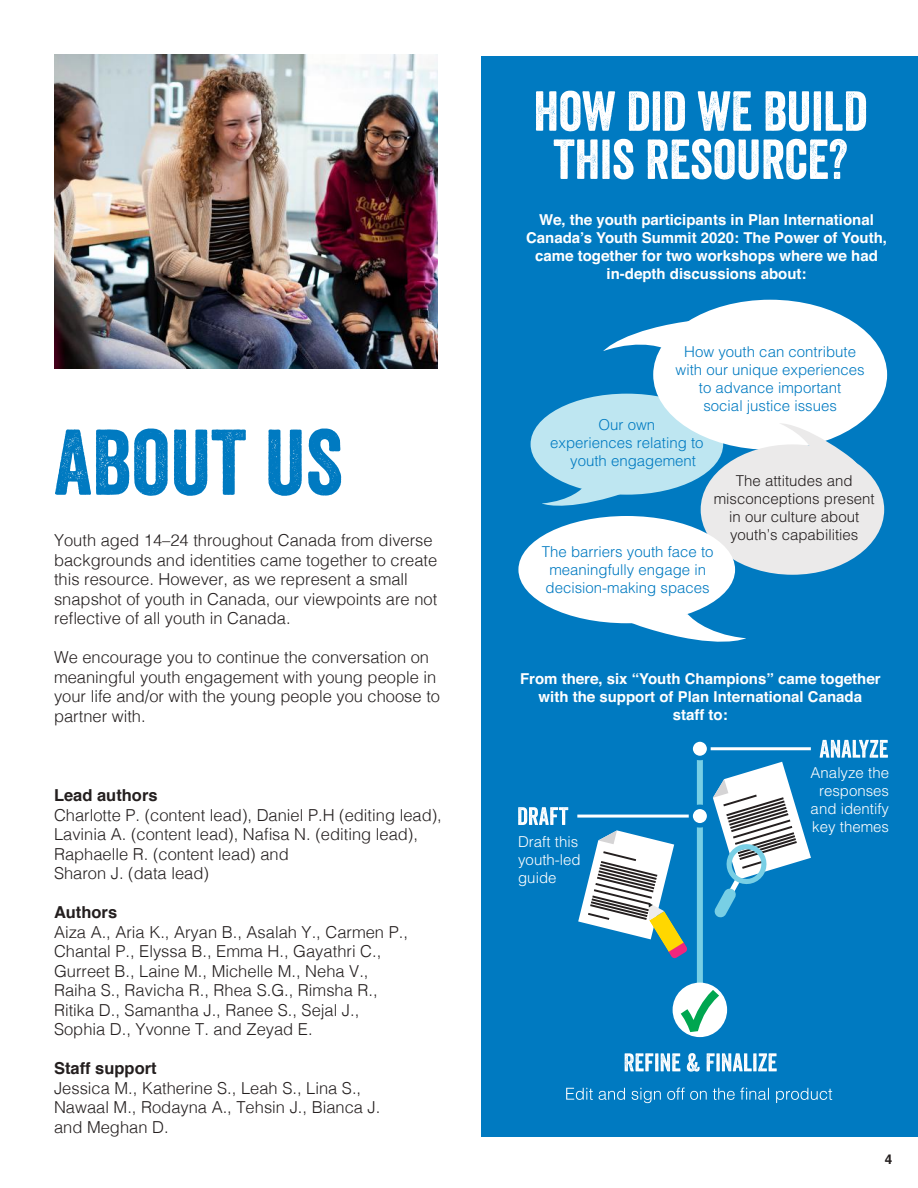
<style>
.page{position:relative;width:918px;height:1188px;background:#fff}
.page>*{position:absolute;margin:0;border:0;box-sizing:border-box;transform-origin:0 0}
.t1{font:90px "Veneer";color:#007ac1}
.t2{font:300 16.5px/19.5px "Helvetica";color:#241f1f}
.t3{font:700 16.5px "Helvetica";color:#241f1f}
.t4{font:700 15px/18px "Helvetica";color:#fff;text-align:center}
.t5{font:300 15px/18px "Helvetica";color:#007ac1;text-align:center}
.t6{font:300 15px/18px "Helvetica";color:#241f1f;text-align:center}
.t7{font:300 15px/18px "Helvetica";color:#fff}
.t8{font:700 13.5px "Helvetica";color:#241f1f}
</style>
<div class="page">
<div style="left:481px;top:56px;width:437px;height:1080px;background:#007ac1"></div>
<svg style="left:566px;top:1088px;width:266px;height:15px"></svg>
<div style="left:531px;top:394px;width:192px;height:101px;background:#bee6f1;border-radius:50%"></div>
<svg style="left:542px;top:482px;width:121px;height:24px"></svg>
<div style="left:653px;top:300px;width:234px;height:150px;background:#fff;border-radius:50%"></div>
<div style="left:701px;top:444px;width:183px;height:131px;background:#ebeaea;border-radius:50%"></div>
<svg style="left:780px;top:422px;width:96px;height:61px"></svg>
<svg style="left:574px;top:590px;width:172px;height:52px"></svg>
<svg style="left:603px;top:311px;width:105px;height:40px"></svg>
<div style="left:518px;top:516px;width:217px;height:107px;background:#fff;border-radius:50%"></div>
<div style="left:697px;top:749px;width:6px;height:263px;background:#78cfe5"></div>
<svg style="left:691px;top:740px;width:18px;height:18px"></svg>
<div style="left:688px;top:737px;width:23px;height:23px;border:4px solid #007ac1;border-radius:50%"></div>
<hr style="left:711px;top:747px;width:100px;height:3px;background:#fff">
<svg style="left:691px;top:807px;width:18px;height:18px"></svg>
<div style="left:688px;top:805px;width:23px;height:23px;border:4px solid #007ac1;border-radius:50%"></div>
<hr style="left:577px;top:815px;width:112px;height:3px;background:#fff">
<svg style="left:820px;top:740px;width:68px;height:18px"></svg>
<svg style="left:518px;top:807px;width:50px;height:18px"></svg>
<div style="left:673px;top:983px;width:54px;height:54px;background:#fff;border-radius:50%"></div>
<svg style="left:678px;top:987px;width:44px;height:48px"></svg>
<svg style="left:713px;top:762px;width:98px;height:156px"></svg>
<svg style="left:578px;top:830px;width:109px;height:129px"></svg>
<svg style="left:536px;top:91px;width:79px;height:40px"></svg>
<svg style="left:629px;top:91px;width:56px;height:40px"></svg>
<svg style="left:698px;top:91px;width:53px;height:40px"></svg>
<svg style="left:765px;top:91px;width:101px;height:40px"></svg>
<svg style="left:554px;top:139px;width:80px;height:40px"></svg>
<svg style="left:648px;top:139px;width:199px;height:41px"></svg>
<svg style="left:625px;top:1053px;width:55px;height:18px"></svg>
<svg style="left:687px;top:1053px;width:13px;height:19px"></svg>
<svg style="left:707px;top:1053px;width:70px;height:18px"></svg>
<img style="left:54px;top:54px;width:383px;height:315px">
<h1 class="t1" style="left:54px;top:407px;width:290px">ABOUT US</h1>
<p class="t2" style="left:54px;top:530px;width:385px">Youth aged 14–24 throughout Canada from diverse backgrounds and identities came together to create this resource. However, as we represent a small snapshot of youth in Canada, our viewpoints are not reflective of all youth in Canada.</p>
<p class="t2" style="left:54px;top:647px;width:388px">We encourage you to continue the conversation on meaningful youth engagement with young people in your life and/or with the young people you choose to partner with.</p>
<p class="t3" style="left:54px;top:782px;width:105px">Lead authors</p>
<p class="t2" style="left:54px;top:804px;width:389px">Charlotte P. (content lead), Daniel P.H (editing lead), Lavinia A. (content lead), Nafisa N. (editing lead), Raphaelle R. (content lead) and<br>Sharon J. (data lead)</p>
<p class="t3" style="left:54px;top:899px;width:65px">Authors</p>
<p class="t2" style="left:54px;top:921px;width:355px">Aiza A., Aria K., Aryan B., Asalah Y., Carmen P., Chantal P., Elyssa B., Emma H., Gayathri C., Gurreet B., Laine M., Michelle M., Neha V., Raiha S., Ravicha R., Rhea S.G., Rimsha R., Ritika D., Samantha J., Ranee S., Sejal J., Sophia D., Yvonne T. and Zeyad E.</p>
<p class="t3" style="left:54px;top:1055px;width:104px">Staff support</p>
<p class="t2" style="left:54px;top:1077px;width:328px">Jessica M., Katherine S., Leah S., Lina S.,<br>Nawaal M., Rodayna A., Tehsin J., Bianca J. and Meghan D.</p>
<p class="t4" style="left:526px;top:210px;width:362px">We, the youth participants in Plan International Canada’s Youth Summit 2020: The Power of Youth, came together for two workshops where we had in-depth discussions about:</p>
<p class="t5" style="left:676px;top:341px;width:191px">How youth can contribute with our unique experiences to advance important<br>social justice issues</p>
<p class="t5" style="left:599px;top:414px;width:58px">Our own</p>
<p class="t5" style="left:550px;top:432px;width:155px">experiences relating to</p>
<p class="t5" style="left:570px;top:450px;width:127px">youth engagement</p>
<p class="t6" style="left:714px;top:471px;width:162px">The attitudes and misconceptions present in our culture about youth’s capabilities</p>
<p class="t5" style="left:542px;top:542px;width:173px;text-align:left">The barriers youth face to meaningfully engage in decision-making spaces</p>
<p class="t4" style="left:520px;top:669px;width:362px">From there, six “Youth Champions” came together with the support of Plan International Canada<br>staff to:</p>
<p class="t7" style="left:518px;top:831px;width:64px">Draft this youth-led guide</p>
<p class="t7" style="left:811px;top:763px;width:80px;text-align:center">Analyze the responses and identify key themes</p>
<p class="t8" style="left:885px;top:1148px;width:9px">4</p>
</div>
